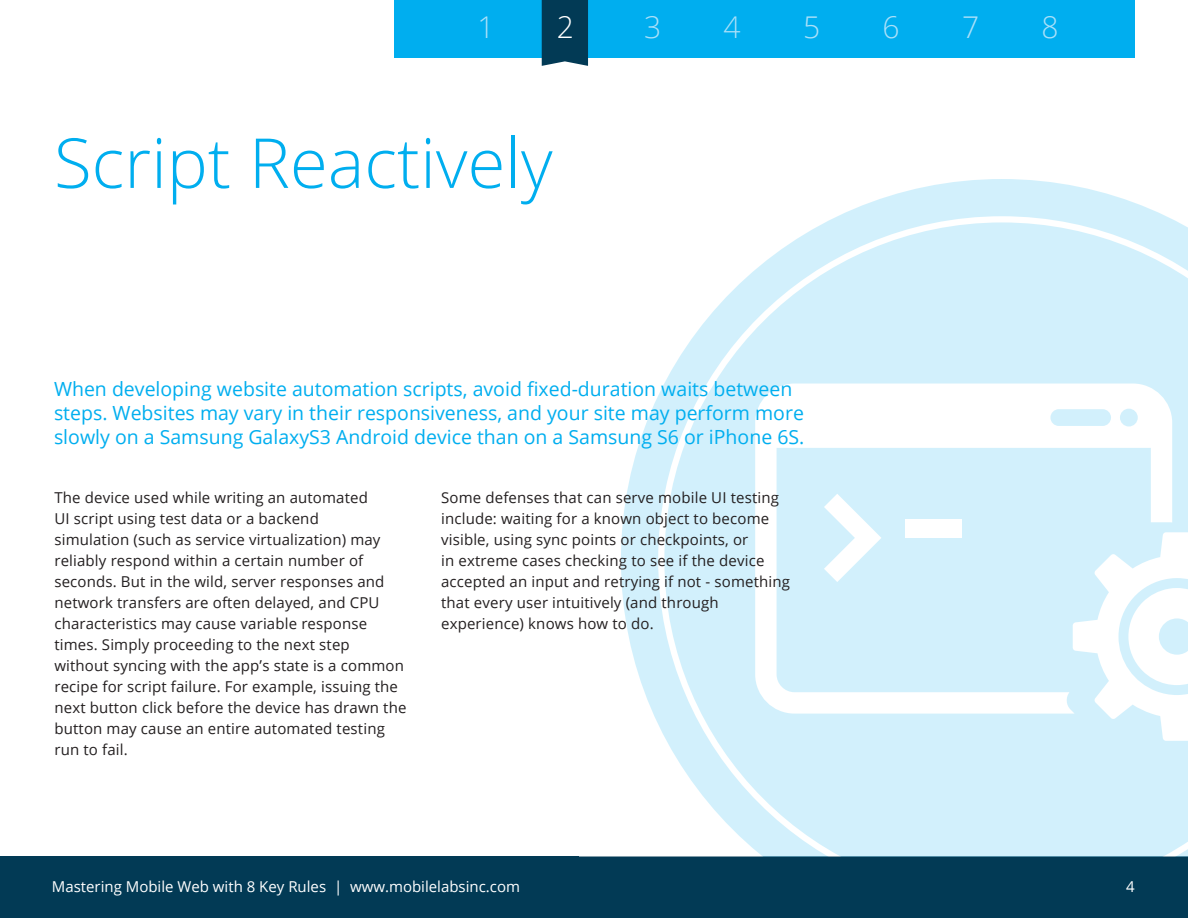
<style>
.page{position:relative;width:1188px;height:918px;background:#fff}
.page>*{position:absolute;margin:0;border:0;box-sizing:border-box;transform-origin:0 0}
.t1{font:300 69px "Open Sans";color:#00aeef}
.t2{font:300 30px "Open Sans";color:#aae0f9}
.t3{font:300 30px "Open Sans";color:#fff}
.t4{font:19.5px/24px "Open Sans";color:#00aeef}
.t5{font:15px/21px "Open Sans";letter-spacing:.01em;color:#231f20}
.t6{font:15px "Open Sans";color:#fff}
</style>
<div class="page">
<div style="left:0;top:856px;width:1188px;height:62px;background:#023a55"></div>
<div style="left:394px;top:0;width:741px;height:57px;background:#00aeef"></div>
<svg style="left:621px;top:179px;width:544px;height:544px"></svg>
<svg style="left:658px;top:216px;width:530px;height:640px;background:#d7f1fc"></svg>
<svg style="left:755px;top:384px;width:417px;height:330px;fill:#d2f0fc"></svg>
<svg style="left:1073px;top:532px;width:115px;height:209px"></svg>
<div style="left:542px;top:0;width:46px;height:66px;background:#023a55"></div>
<p class="t2" style="left:477px;top:6px;width:19px">1</p>
<p class="t3" style="left:557px;top:6px;width:19px">2</p>
<p class="t2" style="left:644px;top:6px;width:19px">3</p>
<p class="t2" style="left:724px;top:6px;width:19px">4</p>
<p class="t2" style="left:803px;top:6px;width:19px">5</p>
<p class="t2" style="left:883px;top:6px;width:19px">6</p>
<p class="t2" style="left:962px;top:6px;width:19px">7</p>
<p class="t2" style="left:1042px;top:6px;width:19px">8</p>
<p class="t1" style="left:54px;top:116px;width:500px">Script Reactively</p>
<p class="t4" style="left:54px;top:376px;width:752px">When developing website automation scripts, avoid fixed-duration waits between steps. Websites may vary in their responsiveness, and your site may perform more slowly on a Samsung GalaxyS3 Android device than on a Samsung S6 or iPhone 6S.</p>
<p class="t5" style="left:54px;top:487px;width:354px">The device used while writing an automated<br>UI script using test data or a backend<br>simulation (such as service virtualization) may reliably respond within a certain number of seconds. But in the wild, server responses and network transfers are often delayed, and CPU characteristics may cause variable response times. Simply proceeding to the next step without syncing with the app’s state is a common recipe for script failure. For example, issuing the next button click before the device has drawn the button may cause an entire automated testing run to fail.</p>
<p class="t5" style="left:441px;top:487px;width:350px">Some defenses that can serve mobile UI testing include: waiting for a known object to become visible, using sync points or checkpoints, or<br>in extreme cases checking to see if the device accepted an input and retrying if not - something that every user intuitively (and through experience) knows how to do.</p>
<p class="t6" style="left:52px;top:876px;width:470px">Mastering Mobile Web with 8 Key Rules | www.mobilelabsinc.com</p>
<p class="t6" style="left:1126px;top:876px;width:10px">4</p>
</div>
